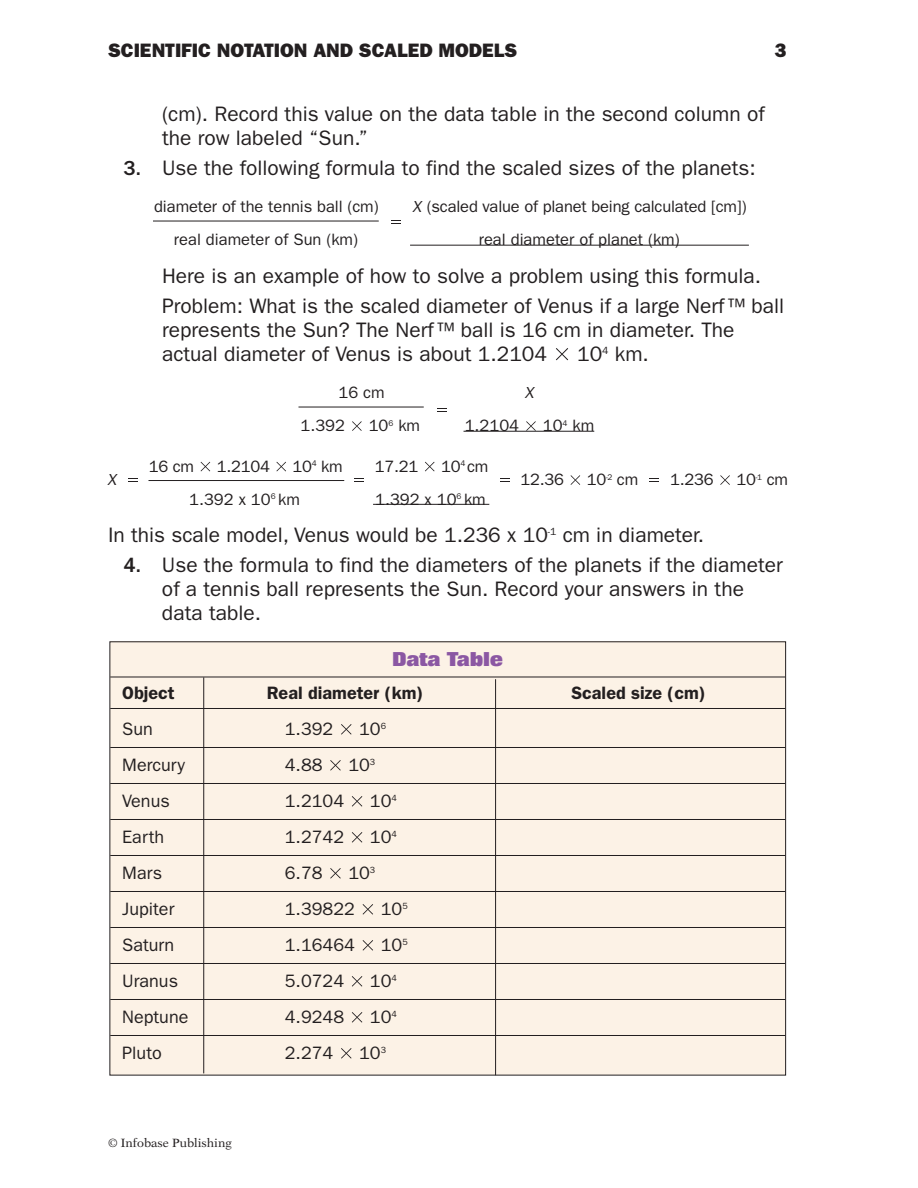
<style>
.page{position:relative;width:918px;height:1188px;background:#fff}
.page>*{position:absolute;margin:0;border:0;box-sizing:border-box;transform-origin:0 0}
.t1{font:21px/24px "Franklin Gothic";color:#231f20}
.t2{font:800 19.5px "Franklin Gothic";color:#231f20}
.t3{font:800 19.5px "Folio";letter-spacing:-.01em;color:#8b57a3}
.t4{font:18px "Franklin Gothic";color:#231f20}
.t5{font:600 18px "Franklin Gothic";color:#231f20}
.t6{font:16.5px "Franklin Gothic";letter-spacing:-.005em;color:#231f20}
.t7{font:italic 16.5px "Franklin Gothic";color:#231f20}
.t8{font:12px "New Aster";color:#231f20}
.s1{font-weight:500}
.s2{font-style:italic}
</style>
<div class="page">
<div style="left:110px;top:642px;width:676px;height:433px;background:#fcf2e6"></div>
<hr style="left:153px;top:221px;width:226px;height:1px;background:#231f20">
<hr style="left:298px;top:407px;width:126px;height:1px;background:#231f20">
<svg style="left:128px;top:478px;width:10px;height:4px"></svg>
<svg style="left:354px;top:478px;width:10px;height:4px"></svg>
<svg style="left:500px;top:478px;width:9px;height:4px"></svg>
<svg style="left:649px;top:478px;width:10px;height:4px"></svg>
<hr style="left:148px;top:480px;width:196px;height:1px;background:#231f20">
<hr style="left:110px;top:677px;width:675px;height:1px;background:#231f20">
<hr style="left:110px;top:708px;width:675px;height:1px;background:#231f20">
<hr style="left:110px;top:747px;width:675px;height:1px;background:#231f20">
<svg style="left:341px;top:724px;width:11px;height:11px"></svg>
<hr style="left:110px;top:783px;width:675px;height:1px;background:#231f20">
<svg style="left:330px;top:760px;width:11px;height:11px"></svg>
<hr style="left:110px;top:819px;width:675px;height:1px;background:#231f20">
<svg style="left:352px;top:796px;width:10px;height:11px"></svg>
<hr style="left:110px;top:855px;width:675px;height:1px;background:#231f20">
<svg style="left:352px;top:832px;width:10px;height:11px"></svg>
<hr style="left:110px;top:891px;width:675px;height:1px;background:#231f20">
<svg style="left:330px;top:868px;width:11px;height:11px"></svg>
<hr style="left:110px;top:927px;width:675px;height:1px;background:#231f20">
<svg style="left:363px;top:904px;width:10px;height:11px"></svg>
<hr style="left:110px;top:963px;width:675px;height:1px;background:#231f20">
<svg style="left:363px;top:940px;width:10px;height:11px"></svg>
<hr style="left:110px;top:999px;width:675px;height:1px;background:#231f20">
<svg style="left:352px;top:976px;width:10px;height:11px"></svg>
<hr style="left:110px;top:1035px;width:675px;height:1px;background:#231f20">
<svg style="left:352px;top:1012px;width:10px;height:11px"></svg>
<svg style="left:341px;top:1048px;width:11px;height:11px"></svg>
<hr style="left:410px;top:245px;width:339px;height:1px;background:#231f20">
<hr style="left:373px;top:504px;width:116px;height:1px;background:#231f20">
<hr style="left:203px;top:677px;width:1px;height:396px;background:#231f20">
<hr style="left:495px;top:679px;width:1px;height:396px;background:#231f20">
<svg style="left:556px;top:348px;width:12px;height:12px"></svg>
<svg style="left:352px;top:421px;width:10px;height:10px"></svg>
<svg style="left:438px;top:408px;width:9px;height:4px"></svg>
<svg style="left:526px;top:421px;width:10px;height:10px"></svg>
<hr style="left:464px;top:431px;width:130px;height:1px;background:#231f20">
<svg style="left:201px;top:462px;width:9px;height:9px"></svg>
<svg style="left:276px;top:462px;width:10px;height:9px"></svg>
<svg style="left:425px;top:462px;width:10px;height:9px"></svg>
<svg style="left:571px;top:475px;width:9px;height:10px"></svg>
<svg style="left:720px;top:475px;width:10px;height:10px"></svg>
<p class="t2" style="left:108px;top:44px;width:411px">SCIENTIFIC NOTATION AND SCALED MODELS</p>
<p class="t2" style="left:775px;top:44px;width:13px">3</p>
<p class="t1" style="left:162px;top:103px;width:604px">(cm). Record this value on the data table in the second column of the row labeled “Sun.”</p>
<p class="t1" style="left:123px;top:157px;width:634px"><span class="s1">3.</span> Use the following formula to find the scaled sizes of the planets:</p>
<p class="t6" style="left:154px;top:201px;width:226px">diameter of the tennis ball (cm)</p>
<p class="t6" style="left:413px;top:201px;width:335px"><span class="s2">X</span> (scaled value of planet being calculated [cm])</p>
<p class="t6" style="left:174px;top:234px;width:186px">real diameter of Sun (km)</p>
<p class="t6" style="left:479px;top:234px;width:202px">real diameter of planet (km)</p>
<p class="t1" style="left:162px;top:262px;width:624px;line-height:30px">Here is an example of how to solve a problem using this formula.<br>Problem: What is the scaled diameter of Venus if a large Nerf ™ ball</p>
<p class="t1" style="left:162px;top:319px;width:574px">represents the Sun? The Nerf ™ ball is 16 cm in diameter. The actual diameter of Venus is about 1.2104</p>
<p class="t1" style="left:577px;top:343px;width:73px">10<sup>4</sup> km.</p>
<p class="t6" style="left:339px;top:387px;width:48px">16 cm</p>
<p class="t7" style="left:525px;top:387px;width:10px">X</p>
<p class="t6" style="left:301px;top:420px;width:46px">1.392</p>
<p class="t6" style="left:369px;top:420px;width:53px">10<sup>6</sup> km</p>
<p class="t6" style="left:465px;top:420px;width:56px">1.2104</p>
<p class="t6" style="left:543px;top:420px;width:53px">10<sup>4</sup> km</p>
<p class="t6" style="left:149px;top:461px;width:47px">16 cm</p>
<p class="t6" style="left:217px;top:461px;width:55px">1.2104</p>
<p class="t6" style="left:293px;top:461px;width:52px">10<sup>4</sup> km</p>
<p class="t6" style="left:375px;top:461px;width:45px">17.21</p>
<p class="t6" style="left:441px;top:461px;width:49px">10<sup>4</sup> cm</p>
<p class="t7" style="left:108px;top:474px;width:10px">X</p>
<p class="t6" style="left:521px;top:474px;width:45px">12.36</p>
<p class="t6" style="left:587px;top:474px;width:53px">10<sup>-2</sup> cm</p>
<p class="t6" style="left:670px;top:474px;width:45px">1.236</p>
<p class="t6" style="left:736px;top:474px;width:53px">10<sup>-1</sup> cm</p>
<p class="t6" style="left:189px;top:494px;width:112px">1.392 x 10<sup>6</sup> km</p>
<p class="t6" style="left:375px;top:494px;width:112px">1.392 x 10<sup>6</sup> km</p>
<p class="t1" style="left:108px;top:525px;width:598px">In this scale model, Venus would be 1.236 x 10<sup>-1</sup> cm in diameter.</p>
<p class="t1" style="left:162px;top:555px;width:622px;text-indent:-39px"><span class="s1">4.</span> Use the formula to find the diameters of the planets if the diameter of a tennis ball represents the Sun. Record your answers in the data table.</p>
<p class="t3" style="left:392px;top:652px;width:113px">Data Table</p>
<p class="t5" style="left:122px;top:687px;width:54px">Object</p>
<p class="t5" style="left:267px;top:687px;width:158px">Real diameter (km)</p>
<p class="t5" style="left:571px;top:687px;width:136px">Scaled size (cm)</p>
<p class="t4" style="left:122px;top:723px;width:32px">Sun</p>
<p class="t4" style="left:285px;top:723px;width:50px">1.392</p>
<p class="t4" style="left:359px;top:723px;width:28px">10<sup>6</sup></p>
<p class="t4" style="left:122px;top:759px;width:64px">Mercury</p>
<p class="t4" style="left:285px;top:759px;width:39px">4.88</p>
<p class="t4" style="left:348px;top:759px;width:28px">10<sup>3</sup></p>
<p class="t4" style="left:122px;top:795px;width:49px">Venus</p>
<p class="t4" style="left:285px;top:795px;width:61px">1.2104</p>
<p class="t4" style="left:370px;top:795px;width:28px">10<sup>4</sup></p>
<p class="t4" style="left:122px;top:831px;width:43px">Earth</p>
<p class="t4" style="left:285px;top:831px;width:61px">1.2742</p>
<p class="t4" style="left:370px;top:831px;width:28px">10<sup>4</sup></p>
<p class="t4" style="left:122px;top:867px;width:41px">Mars</p>
<p class="t4" style="left:285px;top:867px;width:39px">6.78</p>
<p class="t4" style="left:348px;top:867px;width:28px">10<sup>3</sup></p>
<p class="t4" style="left:122px;top:903px;width:54px">Jupiter</p>
<p class="t4" style="left:285px;top:903px;width:72px">1.39822</p>
<p class="t4" style="left:381px;top:903px;width:28px">10<sup>5</sup></p>
<p class="t4" style="left:122px;top:939px;width:54px">Saturn</p>
<p class="t4" style="left:285px;top:939px;width:72px">1.16464</p>
<p class="t4" style="left:381px;top:939px;width:28px">10<sup>5</sup></p>
<p class="t4" style="left:122px;top:975px;width:57px">Uranus</p>
<p class="t4" style="left:285px;top:975px;width:61px">5.0724</p>
<p class="t4" style="left:370px;top:975px;width:28px">10<sup>4</sup></p>
<p class="t4" style="left:122px;top:1011px;width:68px">Neptune</p>
<p class="t4" style="left:285px;top:1011px;width:61px">4.9248</p>
<p class="t4" style="left:370px;top:1011px;width:28px">10<sup>4</sup></p>
<p class="t4" style="left:122px;top:1047px;width:41px">Pluto</p>
<p class="t4" style="left:285px;top:1047px;width:50px">2.274</p>
<p class="t4" style="left:359px;top:1047px;width:28px">10<sup>3</sup></p>
<p class="t8" style="left:108px;top:1138px;width:125px">© Infobase Publishing</p>
</div>
